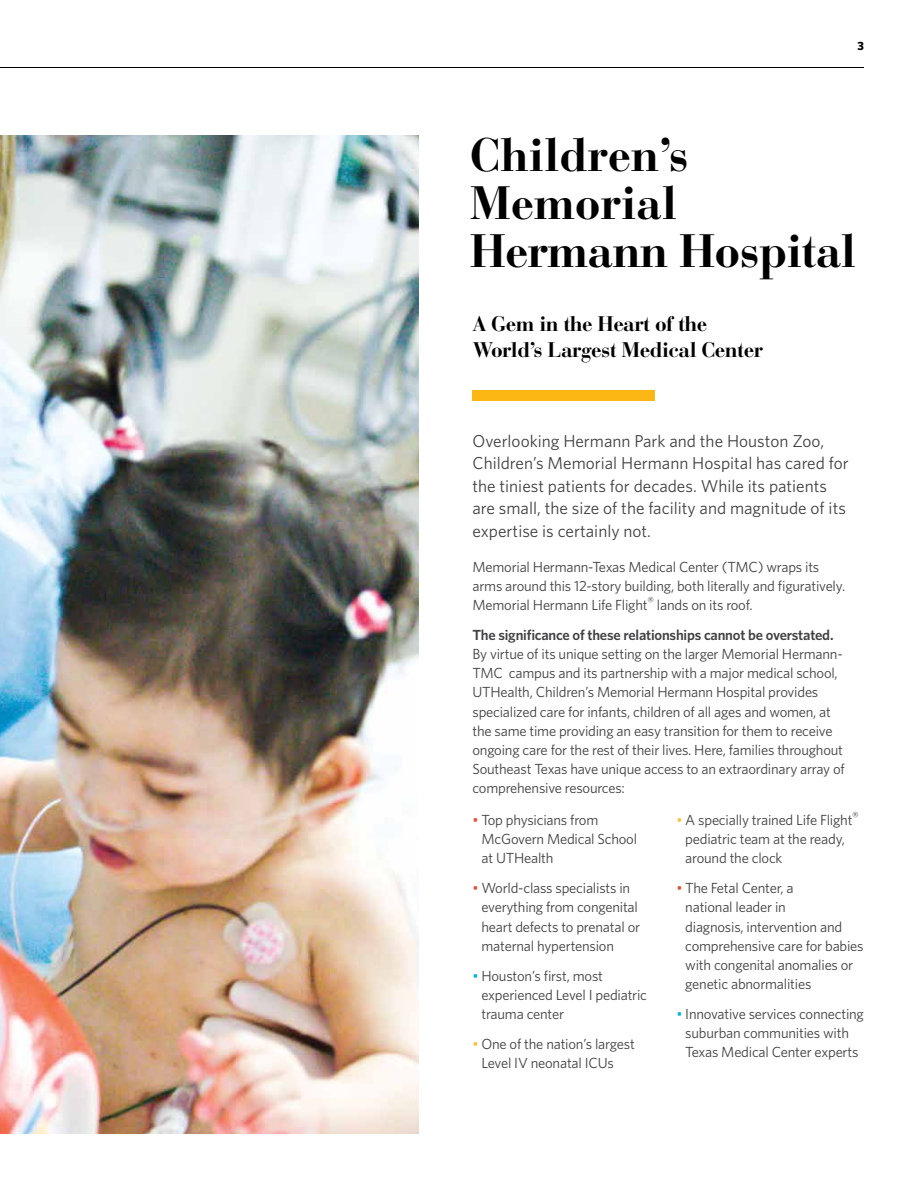
<style>
.page{position:relative;width:918px;height:1188px;background:#fff}
.page>*{position:absolute;margin:0;border:0;box-sizing:border-box;transform-origin:0 0}
.t1{font:700 46.5px/48px "Bauer Bodoni";letter-spacing:-.005em;color:#000}
.t2{font:700 21px/25.5px "Bauer Bodoni";letter-spacing:-.025em;color:#000}
.t3{font:17.25px/22.5px "Whitney";color:#414042}
.t4{font:14.7px/19.2px "Whitney";letter-spacing:-.015em;color:#414042}
.t5{font:600 14.7px "Whitney";letter-spacing:-.015em;color:#414042}
.t6{font:700 12px "Whitney";color:#000}
.s1{color:#e64c2e}
.s2{color:#00b2dd}
.s3{color:#febd33}
</style>
<div class="page">
<hr style="left:0;top:67px;width:864px;height:1px;background:#000">
<div style="left:472px;top:390px;width:183px;height:11px;background:#fdb714"></div>
<img style="left:0;top:135px;width:418px;height:999px">
<p class="t6" style="left:857px;top:38px;width:8px">3</p>
<h1 class="t1" style="left:470px;top:131px;width:388px">Children’s<br>Memorial<br>Hermann Hospital</h1>
<h2 class="t2" style="left:472px;top:311px;width:292px">A Gem in the Heart of the<br>World’s Largest Medical Center</h2>
<p class="t3" style="left:472px;top:429px;width:378px">Overlooking Hermann Park and the Houston Zoo, Children’s Memorial Hermann Hospital has cared for the tiniest patients for decades. While its patients are small, the size of the facility and magnitude of its expertise is certainly not.</p>
<p class="t4" style="left:472px;top:557px;width:374px">Memorial Hermann-Texas Medical Center (TMC) wraps its arms around this 12-story building, both literally and figuratively.<br>Memorial Hermann Life Flight<sup>®</sup> lands on its roof.</p>
<p class="t5" style="left:472px;top:626px;width:363px">The significance of these relationships cannot be overstated.</p>
<p class="t4" style="left:472px;top:644px;width:374px">By virtue of its unique setting on the larger Memorial Hermann-TMC campus and its partnership with a major medical school, UTHealth, Children’s Memorial Hermann Hospital provides specialized care for infants, children of all ages and women, at the same time providing an easy transition for them to receive ongoing care for the rest of their lives. Here, families throughout Southeast Texas have unique access to an extraordinary array of comprehensive resources:</p>
<p class="t4" style="left:481px;top:810px;width:157px;text-indent:-9px"><span class="s1">•</span> Top physicians from<br>McGovern Medical School at UTHealth</p>
<p class="t4" style="left:481px;top:878px;width:160px;text-indent:-9px"><span class="s1">•</span> World-class specialists in everything from congenital heart defects to prenatal or maternal hypertension</p>
<p class="t4" style="left:481px;top:966px;width:167px;text-indent:-9px"><span class="s2">•</span> Houston’s first, most experienced Level I pediatric trauma center</p>
<p class="t4" style="left:481px;top:1034px;width:155px;text-indent:-9px"><span class="s3">•</span> One of the nation’s largest<br>Level IV neonatal ICUs</p>
<p class="t4" style="left:685px;top:810px;width:175px;text-indent:-9px"><span class="s3">•</span> A specially trained Life Flight<sup>® </sup>pediatric team at the ready, around the clock</p>
<p class="t4" style="left:685px;top:878px;width:180px;text-indent:-9px"><span class="s1">•</span> The Fetal Center, a<br>national leader in<br>diagnosis, intervention and comprehensive care for babies with congenital anomalies or genetic abnormalities</p>
<p class="t4" style="left:676px;top:1004px;width:189px;text-align:center"><span class="s2">•</span> Innovative services connecting suburban communities with<br>Texas Medical Center experts</p>
</div>
